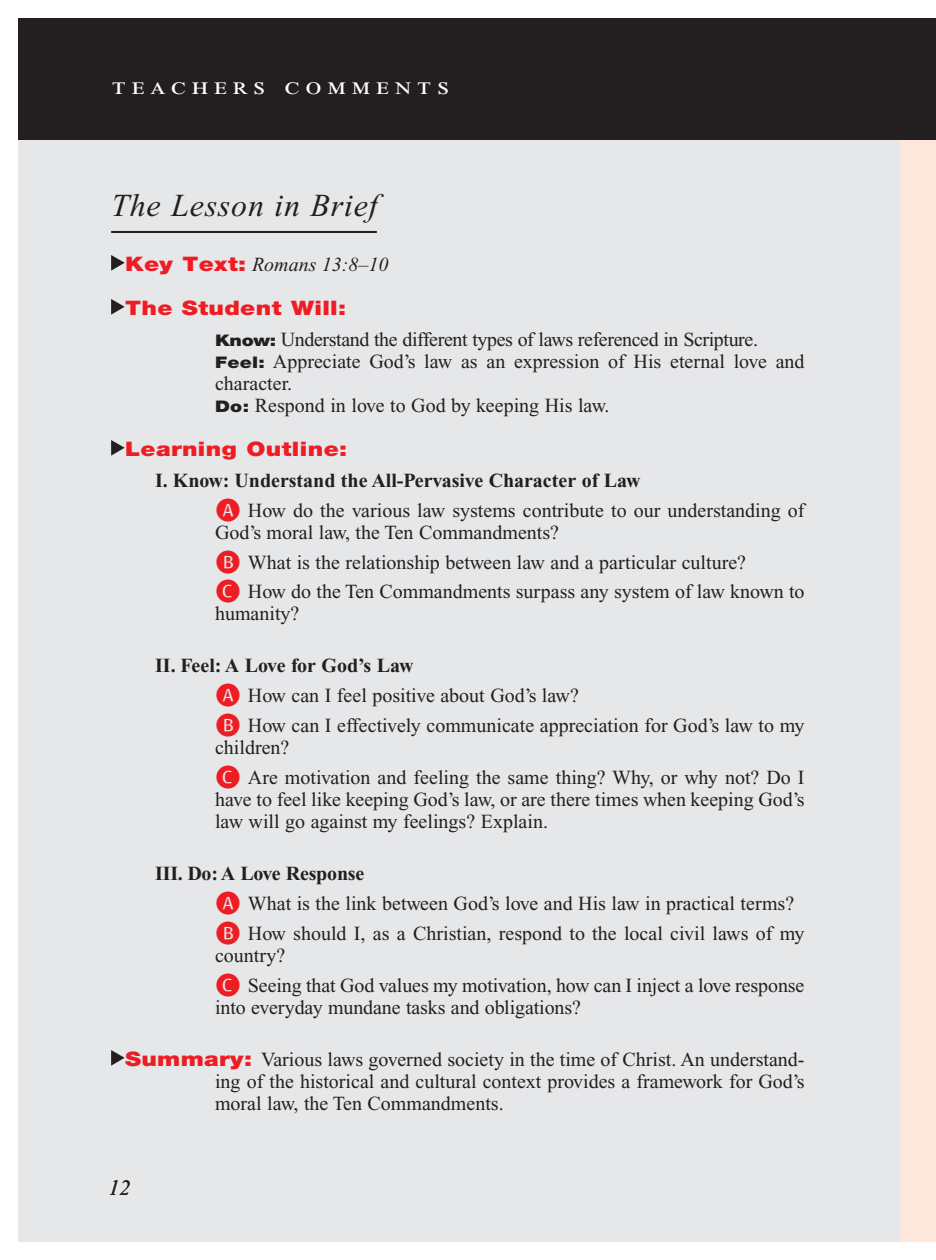
<style>
.page{position:relative;width:936px;height:1260px;background:#fff}
.page>*{position:absolute;margin:0;border:0;box-sizing:border-box;transform-origin:0 0}
.Main_Head_Teachers_C{font:italic 32px "Times New Roman PS Std";letter-spacing:.025em;color:#231f20}
.Teachers_Comments_He{font:24px "Times New Roman PS Std";letter-spacing:.2em;color:#fff;scale:1.2 1}
.PageNumbers{font:italic 22px "Times New Roman PS Std";color:#231f20}
.Bulleted_Points1{font:20px/22px "Times New Roman PS Std";color:#231f20}
.I_Have_to_Teach_Tomo{font:20px/22px "Times New Roman PS Std";color:#231f20;text-align:justify}
.Objectives_Body_Text{font:20px/22px "Times New Roman PS Std";color:#231f20}
.Roman_Numeral_Sub_He{font:700 20px "Times New Roman PS Std";color:#231f20}
.Objectives_Body_Text-2{font:20px "Times New Roman PS Std";letter-spacing:-.02em;color:#231f20}
.T_Aim_bodyXindent{font:italic 20px "Times New Roman PS Std";color:#231f20}
.Roman_Numeral_Sub_He-2{font:900 20px "Helvetica Neue LT Std";letter-spacing:.015em;color:#ee1d23;scale:1.2 1}
.T_Aim_bodyXindent-2{font:900 20px "Helvetica Neue LT Std";letter-spacing:.015em;color:#ee1d23;scale:1.2 1}
.s1{font-family:"Helvetica Neue LT Std";font-weight:900;font-style:normal;color:#ee1d23}
.s2{font-family:"Helvetica Neue LT Std";font-weight:900;font-size:16px}
.s3{font-family:"Helvetica Neue LT Std";font-weight:900;color:#ee1d23}
</style>
<div class="page">
<div style="left:900px;top:136px;width:36px;height:1106px;background:#fde7dc"></div>
<div style="left:18px;top:136px;width:882px;height:1106px;background:#e6e7e9"></div>
<div style="left:900px;top:18px;width:36px;height:122px;background:#231f20"></div>
<div style="left:18px;top:18px;width:882px;height:122px;background:#231f20"></div>
<hr style="left:111px;top:231px;width:266px;height:2px;background:#231f20">
<svg style="left:111px;top:255px;width:14px;height:16px"></svg>
<svg style="left:111px;top:299px;width:14px;height:16px"></svg>
<svg style="left:111px;top:440px;width:14px;height:16px"></svg>
<svg style="left:111px;top:1050px;width:14px;height:16px"></svg>
<p class="Teachers_Comments_He" style="left:112px;top:73px;width:283px">teachers comments</p>
<p class="Main_Head_Teachers_C" style="left:111px;top:188px;width:268px">The Lesson in Brief</p>
<p class="T_Aim_bodyXindent" style="left:125px;top:253px;width:265px"><span class="s1">Key Text:</span> Romans 13:8–10</p>
<p class="T_Aim_bodyXindent-2" style="left:125px;top:296px;width:186px">The Student Will:</p>
<p class="Objectives_Body_Text-2" style="left:215px;top:328px;width:544px"><span class="s2">Know:</span> Understand the different types of laws referenced in Scripture.</p>
<p class="Objectives_Body_Text" style="left:215px;top:350px;width:591px"><span class="s2">Feel:</span> Appreciate God’s law as an expression of His eternal love and character.</p>
<p class="Objectives_Body_Text" style="left:215px;top:394px;width:396px"><span class="s2">Do:</span> Respond in love to God by keeping His law.</p>
<p class="Roman_Numeral_Sub_He-2" style="left:125px;top:437px;width:187px">Learning Outline:</p>
<p class="Roman_Numeral_Sub_He" style="left:155px;top:469px;width:487px">I. Know: Understand the All-Pervasive Character of Law</p>
<p class="Bulleted_Points1" style="left:215px;top:499px;width:591px;text-indent:33px">How do the various law systems contribute to our understanding of<br>God’s moral law, the Ten Commandments?</p>
<p class="Bulleted_Points1" style="left:248px;top:551px;width:500px">What is the relationship between law and a particular culture?</p>
<p class="Bulleted_Points1" style="left:215px;top:581px;width:591px;text-indent:33px">How do the Ten Commandments surpass any system of law known to humanity?</p>
<p class="Roman_Numeral_Sub_He" style="left:155px;top:655px;width:260px">II. Feel: A Love for God’s Law</p>
<p class="Bulleted_Points1" style="left:248px;top:685px;width:332px">How can I feel positive about God’s law?</p>
<p class="Bulleted_Points1" style="left:215px;top:715px;width:591px;text-indent:33px">How can I effectively communicate appreciation for God’s law to my children?</p>
<p class="Bulleted_Points1" style="left:215px;top:766px;width:591px;text-align:justify;text-indent:33px">Are motivation and feeling the same thing? Why, or why not? Do I have to feel like keeping God’s law, or are there times when keeping God’s law will go against my feelings? Explain.</p>
<p class="Roman_Numeral_Sub_He" style="left:155px;top:862px;width:211px">III. Do: A Love Response</p>
<p class="Bulleted_Points1" style="left:248px;top:892px;width:548px">What is the link between God’s love and His law in practical terms?</p>
<p class="Bulleted_Points1" style="left:215px;top:922px;width:591px;text-indent:33px">How should I, as a Christian, respond to the local civil laws of my country?</p>
<p class="Bulleted_Points1" style="left:215px;top:974px;width:591px;text-indent:33px">Seeing that God values my motivation, how can I inject a love response into everyday mundane tasks and obligations?</p>
<p class="I_Have_to_Teach_Tomo" style="left:215px;top:1048px;width:591px;text-indent:-90px"><span class="s3">Summary:</span> Various laws governed society in the time of Christ. An understand&shy;ing of the historical and cultural context provides a framework for God’s moral law, the Ten Commandments.</p>
<p class="PageNumbers" style="left:109px;top:1176px;width:24px">12</p>
</div>
